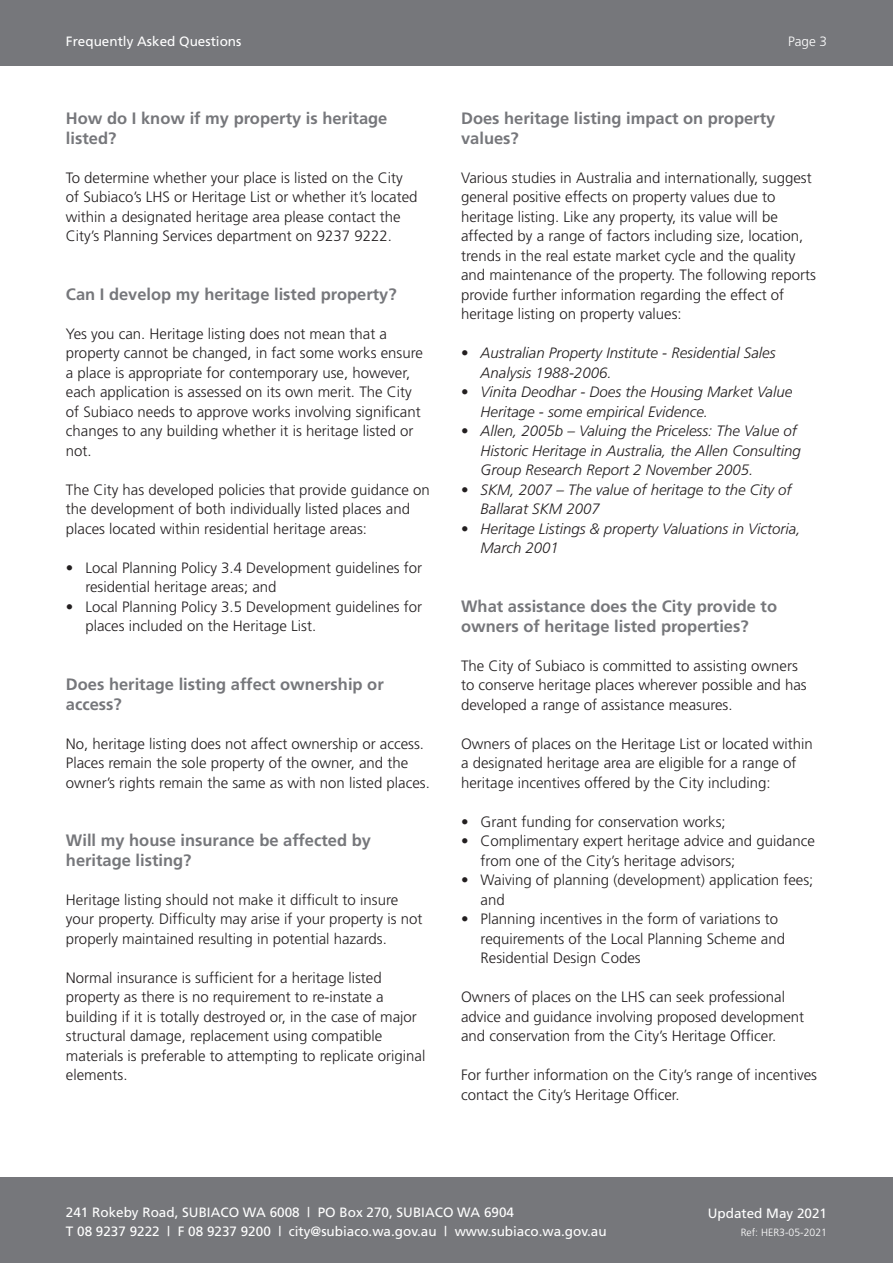
<style>
.page{position:relative;width:893px;height:1263px;background:#fff}
.page>*{position:absolute;margin:0;border:0;box-sizing:border-box;transform-origin:0 0}
.t1{font:700 16.5px/19.5px "Frutiger";color:#76777b}
.t2{font:300 15px/19.5px "Frutiger";color:#231f20}
.t3{font:italic 300 15px/19.5px "Frutiger";color:#231f20}
.t4{font:13.5px/19.5px "Frutiger";color:#fff}
.t5{font:300 13.5px "Frutiger";color:#fff}
.t6{font:300 10.5px "Frutiger";color:#fff}
.s1{font-style:normal}
</style>
<div class="page">
<div style="left:0;top:1177px;width:893px;height:86px;background:#76777b"></div>
<div style="left:0;top:0;width:893px;height:66px;background:#76777b"></div>
<p class="t4" style="left:66px;top:32px;width:177px">Frequently Asked Questions</p>
<p class="t5" style="left:788px;top:34px;width:41px">Page 3</p>
<p class="t1" style="left:66px;top:109px;width:323px">How do I know if my property is heritage listed?</p>
<p class="t2" style="left:66px;top:168px;width:353px">To determine whether your place is listed on the City of Subiaco’s LHS or Heritage List or whether it’s located within a designated heritage area please contact the City’s Planning Services department on 9237 9222.</p>
<p class="t1" style="left:66px;top:285px;width:332px">Can I develop my heritage listed property?</p>
<p class="t2" style="left:66px;top:324px;width:359px">Yes you can. Heritage listing does not mean that a property cannot be changed, in fact some works ensure a place is appropriate for contemporary use, however, each application is assessed on its own merit. The City of Subiaco needs to approve works involving significant changes to any building whether it is heritage listed or not.</p>
<p class="t2" style="left:66px;top:480px;width:365px">The City has developed policies that provide guidance on the development of both individually listed places and places located within residential heritage areas:</p>
<p class="t2" style="left:85px;top:558px;width:338px;text-indent:-20px">• Local Planning Policy 3.4 Development guidelines for residential heritage areas; and</p>
<p class="t2" style="left:85px;top:597px;width:338px;text-indent:-20px">• Local Planning Policy 3.5 Development guidelines for places included on the Heritage List.</p>
<p class="t1" style="left:66px;top:675px;width:319px">Does heritage listing affect ownership or access?</p>
<p class="t2" style="left:66px;top:734px;width:365px">No, heritage listing does not affect ownership or access.<br>Places remain the sole property of the owner, and the owner’s rights remain the same as with non listed places.</p>
<p class="t1" style="left:66px;top:831px;width:307px">Will my house insurance be affected by heritage listing?</p>
<p class="t2" style="left:66px;top:890px;width:358px">Heritage listing should not make it difficult to insure your property. Difficulty may arise if your property is not properly maintained resulting in potential hazards.</p>
<p class="t2" style="left:66px;top:968px;width:361px">Normal insurance is sufficient for a heritage listed property as there is no requirement to re-instate a building if it is totally destroyed or, in the case of major structural damage, replacement using compatible materials is preferable to attempting to replicate original elements.</p>
<p class="t1" style="left:461px;top:109px;width:316px">Does heritage listing impact on property values?</p>
<p class="t2" style="left:461px;top:168px;width:356px">Various studies in Australia and internationally, suggest general positive effects on property values due to heritage listing. Like any property, its value will be affected by a range of factors including size, location, trends in the real estate market cycle and the quality and maintenance of the property. The following reports provide further information regarding the effect of heritage listing on property values:</p>
<p class="t3" style="left:481px;top:343px;width:297px;text-indent:-20px"><span class="s1">•</span> Australian Property Institute - Residential Sales<br>Analysis 1988-2006.</p>
<p class="t3" style="left:481px;top:382px;width:313px;text-indent:-20px"><span class="s1">•</span> Vinita Deodhar - Does the Housing Market Value<br>Heritage - some empirical Evidence.</p>
<p class="t3" style="left:481px;top:421px;width:322px;text-indent:-20px"><span class="s1">•</span> Allen, 2005b – Valuing the Priceless: The Value of<br>Historic Heritage in Australia, the Allen Consulting<br>Group Research Report 2 November 2005.</p>
<p class="t3" style="left:481px;top:480px;width:312px;text-indent:-20px"><span class="s1">•</span> SKM, 2007 – The value of heritage to the City of<br>Ballarat SKM 2007</p>
<p class="t3" style="left:481px;top:519px;width:321px;text-indent:-20px"><span class="s1">•</span> Heritage Listings &amp; property Valuations in Victoria,<br>March 2001</p>
<p class="t1" style="left:461px;top:597px;width:318px">What assistance does the City provide to owners of heritage listed properties?</p>
<p class="t2" style="left:461px;top:656px;width:347px">The City of Subiaco is committed to assisting owners to conserve heritage places wherever possible and has developed a range of assistance measures.</p>
<p class="t2" style="left:461px;top:734px;width:353px">Owners of places on the Heritage List or located within a designated heritage area are eligible for a range of heritage incentives offered by the City including:</p>
<p class="t2" style="left:461px;top:812px;width:266px">• Grant funding for conservation works;</p>
<p class="t2" style="left:481px;top:831px;width:336px;text-indent:-20px">• Complimentary expert heritage advice and guidance from one of the City’s heritage advisors;</p>
<p class="t2" style="left:481px;top:870px;width:334px;text-indent:-20px">• Waiving of planning (development) application fees; and</p>
<p class="t2" style="left:481px;top:909px;width:306px;text-indent:-20px">• Planning incentives in the form of variations to requirements of the Local Planning Scheme and<br>Residential Design Codes</p>
<p class="t2" style="left:461px;top:987px;width:345px">Owners of places on the LHS can seek professional advice and guidance involving proposed development and conservation from the City’s Heritage Officer.</p>
<p class="t2" style="left:461px;top:1065px;width:357px">For further information on the City’s range of incentives contact the City’s Heritage Officer.</p>
<p class="t4" style="left:66px;top:1202px;width:542px">241 Rokeby Road, SUBIACO WA 6008 | PO Box 270, SUBIACO WA 6904<br>T 08 9237 9222 | F 08 9237 9200 | city@subiaco.wa.gov.au | www.subiaco.wa.gov.au</p>
<p class="t4" style="left:708px;top:1203px;width:121px">Updated May 2021</p>
<p class="t6" style="left:741px;top:1226px;width:88px">Ref: HER3-05-2021</p>
</div>
